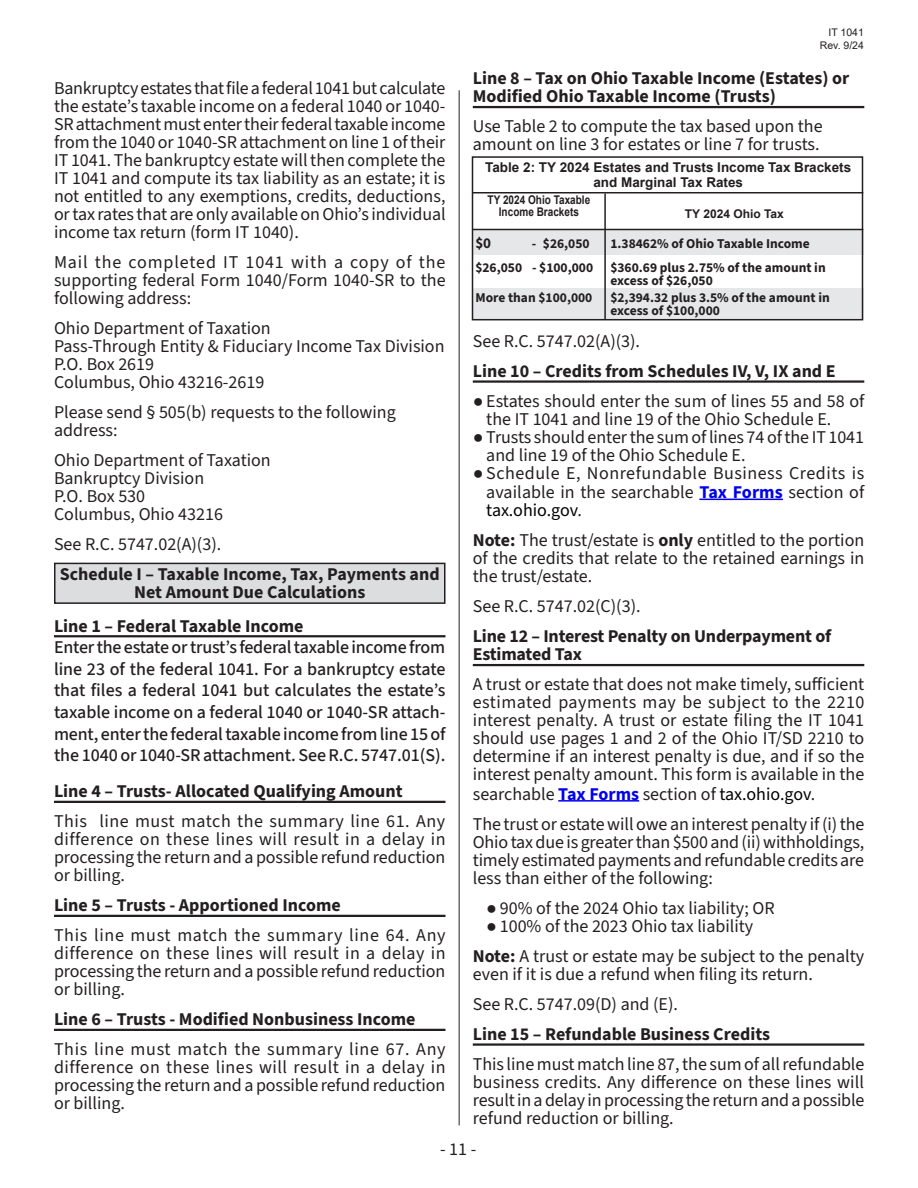
<style>
.page{position:relative;width:918px;height:1188px;background:#fff}
.page>*{position:absolute;margin:0;border:0;box-sizing:border-box;transform-origin:0 0}
.t1{font:18px/18px "Source Sans 3";color:#231f20;text-align:justify}
.t2{font:700 18px/18px "Source Sans 3";color:#231f20}
.t3{font:500 18px/21.6px "Source Sans 3";letter-spacing:-.005em;color:#231f20;text-align:justify}
.t4{font:700 15px "Source Sans 3";color:#231f20}
.t5{font:700 13.5px/13.5px "Source Sans 3";color:#231f20}
.t6{font:700 13.5px/15px "Arial";color:#231f20;text-align:center}
.t7{font:700 12px "Arial";color:#231f20;scale:.83 1}
.t8{font:700 12px "Arial";color:#231f20}
.t9{font:10.5px "Arial";color:#231f20}
.s1{font-family:"Arial"}
.s2{font-weight:700;color:#00e}
.s3{color:#000}
.s4{font-weight:700}
</style>
<div class="page">
<div style="left:55px;top:563px;width:390px;height:40px;background:#dcdddf"></div>
<div style="left:54px;top:563px;width:392px;height:41px;border:2px solid #231f20"></div>
<hr style="left:473px;top:106px;width:391px;height:2px;background:#231f20">
<hr style="left:473px;top:380px;width:391px;height:3px;background:#231f20">
<hr style="left:699px;top:499px;width:84px;height:1px;background:#00e">
<hr style="left:473px;top:664px;width:391px;height:2px;background:#231f20">
<hr style="left:558px;top:800px;width:81px;height:2px;background:#00e">
<hr style="left:473px;top:1043px;width:391px;height:3px;background:#231f20">
<hr style="left:459px;top:90px;width:1px;height:1035px;background:#231f20">
<hr style="left:54px;top:635px;width:392px;height:2px;background:#231f20">
<hr style="left:54px;top:801px;width:392px;height:2px;background:#231f20">
<hr style="left:54px;top:915px;width:392px;height:2px;background:#231f20">
<hr style="left:54px;top:1029px;width:392px;height:2px;background:#231f20">
<div style="left:473px;top:288px;width:390px;height:32px;background:#e6e7e9"></div>
<div style="left:473px;top:230px;width:390px;height:25px;background:#e6e7e9"></div>
<div style="left:472px;top:156px;width:391px;height:164px;border:2px solid #231f20"></div>
<hr style="left:472px;top:229px;width:391px;height:1px;background:#231f20">
<hr style="left:472px;top:192px;width:391px;height:2px;background:#231f20">
<hr style="left:604px;top:194px;width:2px;height:126px;background:#231f20">
<p class="t9" style="left:829px;top:26px;width:37px">IT 1041</p>
<p class="t9" style="left:820px;top:38px;width:46px">Rev. 9/24</p>
<p class="t2" style="left:473px;top:70px;width:378px">Line 8 – Tax on Ohio Taxable Income (Estates) or<br>Modified Ohio Taxable Income (Trusts)</p>
<p class="t1" style="left:473px;top:118px;width:351px">Use Table 2 to compute the tax based upon the amount on line 3 for estates or line 7 for trusts.</p>
<p class="t1" style="left:54px;top:80px;width:393px">Bankruptcy estates that file a federal 1041 but calculate the estate’s taxable income on a federal 1040 or 1040- SR attachment must enter their federal taxable income from the 1040 or 1040-SR attachment on line 1 of their IT 1041. The bankruptcy estate will then complete the IT 1041 and compute its tax liability as an estate; it is not entitled to any exemptions, credits, deductions, or tax rates that are only available on Ohio’s individual income tax return (form IT 1040).</p>
<p class="t1" style="left:54px;top:254px;width:393px">Mail the completed IT 1041 with a copy of the supporting federal Form 1040/Form 1040-SR to the following address:</p>
<p class="t1" style="left:54px;top:320px;width:218px">Ohio Department of Taxation</p>
<p class="t1" style="left:54px;top:338px;width:392px">Pass-Through Entity &amp; Fiduciary Income Tax Division</p>
<p class="t1" style="left:54px;top:356px;width:102px">P.O. Box 2619</p>
<p class="t1" style="left:54px;top:374px;width:212px">Columbus, Ohio 43216-2619</p>
<p class="t1" style="left:54px;top:404px;width:343px">Please send § 505(b) requests to the following address:</p>
<p class="t1" style="left:54px;top:452px;width:218px">Ohio Department of Taxation</p>
<p class="t1" style="left:54px;top:470px;width:152px">Bankruptcy Division</p>
<p class="t1" style="left:54px;top:488px;width:93px">P.O. Box 530</p>
<p class="t1" style="left:54px;top:506px;width:170px">Columbus, Ohio 43216</p>
<p class="t1" style="left:54px;top:536px;width:169px">See R.C. 5747.02(A)(3).</p>
<p class="t2" style="left:60px;top:566px;width:381px;text-align:center">Schedule I – Taxable Income, Tax, Payments and<br>Net Amount Due Calculations</p>
<p class="t2" style="left:54px;top:617px;width:251px">Line 1 – Federal Taxable Income</p>
<p class="t3" style="left:54px;top:637px;width:393px">Enter the estate or trust’s federal taxable income from line 23 of the federal 1041. For a bankruptcy estate that files a federal 1041 but calculates the estate’s taxable income on a federal 1040 or 1040-SR attach&shy;ment, enter the federal taxable income from line 15 of the 1040 or 1040-SR attachment. See R.C. 5747.01(S).</p>
<p class="t2" style="left:54px;top:783px;width:350px">Line 4 – Trusts- Allocated Qualifying Amount</p>
<p class="t1" style="left:54px;top:813px;width:393px">This line must match the summary line 61. Any difference on these lines will result in a delay in processing the return and a possible refund reduction or billing.</p>
<p class="t2" style="left:54px;top:897px;width:288px">Line 5 – Trusts - Apportioned Income</p>
<p class="t1" style="left:54px;top:927px;width:393px">This line must match the summary line 64. Any difference on these lines will result in a delay in processing the return and a possible refund reduction or billing.</p>
<p class="t2" style="left:54px;top:1011px;width:363px">Line 6 – Trusts - Modified Nonbusiness Income</p>
<p class="t1" style="left:54px;top:1041px;width:393px">This line must match the summary line 67. Any difference on these lines will result in a delay in processing the return and a possible refund reduction or billing.</p>
<p class="t6" style="left:485px;top:159px;width:368px">Table 2: TY 2024 Estates and Trusts Income Tax Brackets and Marginal Tax Rates</p>
<p class="t7" style="left:488px;top:192px;width:125px">TY 2024 Ohio Taxable</p>
<p class="t7" style="left:499px;top:204px;width:98px">Income Brackets</p>
<p class="t8" style="left:685px;top:205px;width:100px">TY 2024 Ohio Tax</p>
<p class="t4" style="left:475px;top:233px;width:17px">$0</p>
<p class="t5" style="left:532px;top:237px;width:59px">- $26,050</p>
<p class="t5" style="left:610px;top:237px;width:201px">1.38462% of Ohio Taxable Income</p>
<p class="t5" style="left:475px;top:261px;width:119px">$26,050 - $100,000</p>
<p class="t5" style="left:610px;top:261px;width:217px">$360.69 plus 2.75% of the amount in excess of $26,050</p>
<p class="t5" style="left:475px;top:291px;width:119px">More than $100,000</p>
<p class="t5" style="left:610px;top:291px;width:221px">$2,394.32 plus 3.5% of the amount in</p>
<p class="t5" style="left:610px;top:304px;width:111px">excess of $100,000</p>
<p class="t1" style="left:473px;top:333px;width:169px">See R.C. 5747.02(A)(3).</p>
<p class="t2" style="left:473px;top:363px;width:364px">Line 10 – Credits from Schedules IV, V, IX and E</p>
<p class="t1" style="left:486px;top:393px;width:380px;text-indent:-14px"><span class="s1">●</span>Estates should enter the sum of lines 55 and 58 of the IT 1041 and line 19 of the Ohio Schedule E.</p>
<p class="t1" style="left:486px;top:429px;width:379px;text-indent:-14px"><span class="s1">●</span>Trusts should enter the sum of lines 74 of the IT 1041 and line 19 of the Ohio Schedule E.</p>
<p class="t1" style="left:486px;top:464px;width:380px;line-height:18.8px;text-indent:-14px"><span class="s1">●</span>Schedule E, Nonrefundable Business Credits is available in the searchable <span class="s2">Tax Forms</span> section of <span class="s3">tax.ohio.gov</span>.</p>
<p class="t1" style="left:473px;top:532px;width:393px"><span class="s4">Note:</span> The trust/estate is <span class="s4">only</span> entitled to the portion of the credits that relate to the retained earnings in the trust/estate.</p>
<p class="t1" style="left:473px;top:598px;width:169px">See R.C. 5747.02(C)(3).</p>
<p class="t2" style="left:473px;top:628px;width:360px">Line 12 – Interest Penalty on Underpayment of<br>Estimated Tax</p>
<p class="t1" style="left:473px;top:676px;width:393px">A trust or estate that does not make timely, sufficient estimated payments may be subject to the 2210 interest penalty. A trust or estate filing the IT 1041 should use pages 1 and 2 of the Ohio IT/SD 2210 to determine if an interest penalty is due, and if so the interest penalty amount. This form is available in the searchable <span class="s2">Tax Forms</span> section of <span class="s3">tax.ohio.gov</span>.</p>
<p class="t1" style="left:473px;top:816px;width:393px">The trust or estate will owe an interest penalty if (i) the Ohio tax due is greater than $500 and (ii) withholdings, timely estimated payments and refundable credits are less than either of the following:</p>
<p class="t1" style="left:486px;top:900px;width:290px"><span class="s1">●</span>90% of the 2024 Ohio tax liability; OR</p>
<p class="t1" style="left:486px;top:918px;width:269px"><span class="s1">●</span>100% of the 2023 Ohio tax liability</p>
<p class="t1" style="left:473px;top:948px;width:393px"><span class="s4">Note:</span> A trust or estate may be subject to the penalty even if it is due a refund when filing its return.</p>
<p class="t1" style="left:473px;top:996px;width:207px">See R.C. 5747.09(D) and (E).</p>
<p class="t2" style="left:473px;top:1026px;width:299px">Line 15 – Refundable Business Credits</p>
<p class="t1" style="left:473px;top:1056px;width:393px">This line must match line 87, the sum of all refundable business credits. Any difference on these lines will result in a delay in processing the return and a possible refund reduction or billing.</p>
<p class="t1" style="left:440px;top:1141px;width:38px">- 11 -</p>
</div>
